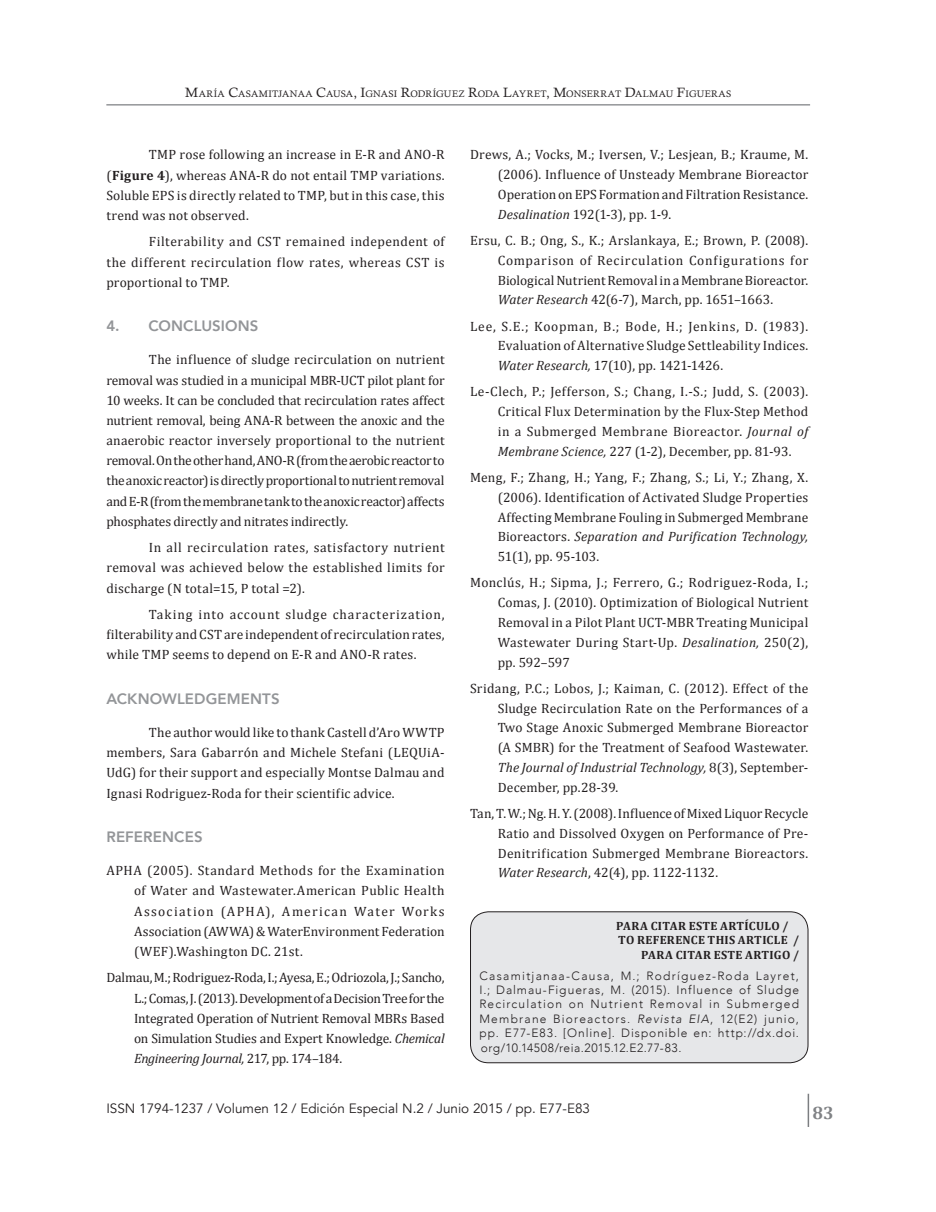
<style>
.page{position:relative;width:936px;height:1212px;background:#fff}
.page>*{position:absolute;margin:0;border:0;box-sizing:border-box;transform-origin:0 0}
.t1{font:700 18px "Cambria";color:#808285}
.t2{font:800 15px "Avenir";letter-spacing:.01em;color:#939598}
.t3{font:13.5px/20.1px "Cambria";letter-spacing:.01em;color:#231f20;text-align:justify}
.t4{font:13.5px "Avenir";color:#231f20}
.t5{font:300 12px/14.4px "Avenir";letter-spacing:.075em;color:#231f20;text-align:justify}
.t6{font:700 12px "Cambria";letter-spacing:.03em;color:#231f20}
.t7{font:9.45px "Calisto";letter-spacing:.01em;color:#231f20}
.s1{font-size:13.5px}
.s2{font-weight:700}
.s3{font-style:italic}
</style>
<div class="page">
<hr style="left:807px;top:1094px;width:2px;height:33px;background:#7c7e81">
<hr style="left:106px;top:104px;width:704px;height:2px;background:#939598">
<div style="left:470px;top:912px;width:338px;height:151px;background:#e6e7e9;border-radius:18px"></div>
<div style="left:470px;top:911px;width:338px;height:152px;border:1px solid #231f20;border-radius:18px"></div>
<p class="t7" style="left:185px;top:88px;width:548px"><span class="s1">M</span>ARÍA <span class="s1">C</span>ASAMITJANAA <span class="s1">C</span>AUSA<span class="s1">, I</span>GNASI <span class="s1">R</span>ODRÍGUEZ <span class="s1">R</span>ODA <span class="s1">L</span>AYRET<span class="s1">, M</span>ONSERRAT <span class="s1">D</span>ALMAU <span class="s1">F</span>IGUERAS</p>
<p class="t3" style="left:106px;top:145px;width:340px;text-indent:43px">TMP rose following an increase in E-R and ANO-R (<span class="s2">Figure 4</span>), whereas ANA-R do not entail TMP variations.<br>Soluble EPS is directly related to TMP, but in this case, this trend was not observed.</p>
<p class="t3" style="left:106px;top:232px;width:340px;text-indent:43px">Filterability and CST remained independent of the different recirculation flow rates, whereas CST is proportional to TMP.</p>
<p class="t2" style="left:106px;top:315px;width:154px">4. CONCLUSIONS</p>
<p class="t3" style="left:106px;top:350px;width:340px;text-indent:43px">The influence of sludge recirculation on nutrient removal was studied in a municipal MBR-UCT pilot plant for 10 weeks. It can be concluded that recirculation rates affect nutrient removal, being ANA-R between the anoxic and the anaerobic reactor inversely proportional to the nutrient removal. On the other hand, ANO-R (from the aerobic reactor to the anoxic reactor) is directly proportional to nutrient removal and E-R (from the membrane tank to the anoxic reactor) affects phosphates directly and nitrates indirectly.</p>
<p class="t3" style="left:106px;top:537px;width:340px;text-indent:43px">In all recirculation rates, satisfactory nutrient removal was achieved below the established limits for discharge (N total=15, P total =2).</p>
<p class="t3" style="left:106px;top:604px;width:340px;text-indent:43px">Taking into account sludge characterization, filterability and CST are independent of recirculation rates, while TMP seems to depend on E-R and ANO-R rates.</p>
<p class="t2" style="left:106px;top:687px;width:175px">ACKNOWLEDGEMENTS</p>
<p class="t3" style="left:106px;top:722px;width:340px;text-indent:43px">The author would like to thank Castell d’Aro WWTP members, Sara Gabarrón and Michele Stefani (LEQUiA-UdG) for their support and especially Montse Dalmau and Ignasi Rodriguez-Roda for their scientific advice.</p>
<p class="t2" style="left:106px;top:825px;width:98px">REFERENCES</p>
<p class="t3" style="left:134px;top:860px;width:312px;text-indent:-28px">APHA (2005). Standard Methods for the Examination of Water and Wastewater.American Public Health Association (APHA), American Water Works Association (AWWA) &amp; WaterEnvironment Federation (WEF).Washington DC. 21st.</p>
<p class="t3" style="left:134px;top:968px;width:312px;text-indent:-28px">Dalmau, M.; Rodriguez-Roda, I.; Ayesa, E.; Odriozola, J.; Sancho, L.; Comas, J. (2013). Development of a Decision Tree for the Integrated Operation of Nutrient Removal MBRs Based on Simulation Studies and Expert Knowledge. <span class="s3">Chemical Engineering Journal,</span> 217, pp. 174–184.</p>
<p class="t3" style="left:498px;top:145px;width:312px;text-indent:-28px">Drews, A.; Vocks, M.; Iversen, V.; Lesjean, B.; Kraume, M. (2006). Influence of Unsteady Membrane Bioreactor Operation on EPS Formation and Filtration Resistance.<br><span class="s3">Desalination</span> 192(1-3), pp. 1-9.</p>
<p class="t3" style="left:497px;top:230px;width:312px;text-indent:-28px">Ersu, C. B.; Ong, S., K.; Arslankaya, E.; Brown, P. (2008).<br>Comparison of Recirculation Configurations for Biological Nutrient Removal in a Membrane Bioreactor.<br><span class="s3">Water Research</span> 42(6-7), March, pp. 1651–1663.</p>
<p class="t3" style="left:497px;top:316px;width:312px;text-indent:-28px">Lee, S.E.; Koopman, B.; Bode, H.; Jenkins, D. (1983).<br>Evaluation of Alternative Sludge Settleability Indices.<br><span class="s3">Water Research,</span> 17(10), pp. 1421-1426.</p>
<p class="t3" style="left:497px;top:382px;width:312px;text-indent:-28px">Le-Clech, P.; Jefferson, S.; Chang, I.-S.; Judd, S. (2003).<br>Critical Flux Determination by the Flux-Step Method in a Submerged Membrane Bioreactor. <span class="s3">Journal of Membrane Science,</span> 227 (1-2), December, pp. 81-93.</p>
<p class="t3" style="left:497px;top:467px;width:312px;text-indent:-28px">Meng, F.; Zhang, H.; Yang, F.; Zhang, S.; Li, Y.; Zhang, X. (2006). Identification of Activated Sludge Properties Affecting Membrane Fouling in Submerged Membrane Bioreactors. <span class="s3">Separation and Purification Technology, </span>51(1), pp. 95-103.</p>
<p class="t3" style="left:497px;top:573px;width:312px;text-indent:-28px">Monclús, H.; Sipma, J.; Ferrero, G.; Rodriguez-Roda, I.; Comas, J. (2010). Optimization of Biological Nutrient Removal in a Pilot Plant UCT-MBR Treating Municipal Wastewater During Start-Up. <span class="s3">Desalination,</span> 250(2), pp. 592–597</p>
<p class="t3" style="left:497px;top:678px;width:312px;text-indent:-28px">Sridang, P.C.; Lobos, J.; Kaiman, C. (2012). Effect of the Sludge Recirculation Rate on the Performances of a Two Stage Anoxic Submerged Membrane Bioreactor (A SMBR) for the Treatment of Seafood Wastewater.<br><span class="s3">The Journal of Industrial Technology,</span> 8(3), September-December, pp.28-39.</p>
<p class="t3" style="left:497px;top:803px;width:312px;text-indent:-28px">Tan, T. W.; Ng. H. Y. (2008). Influence of Mixed Liquor Recycle Ratio and Dissolved Oxygen on Performance of Pre-Denitrification Submerged Membrane Bioreactors.<br><span class="s3">Water Research</span>, 42(4), pp. 1122-1132.</p>
<p class="t6" style="left:616px;top:917px;width:174px">PARA CITAR ESTE ARTÍCULO /</p>
<p class="t6" style="left:618px;top:932px;width:182px">TO REFERENCE THIS ARTICLE /</p>
<p class="t6" style="left:641px;top:946px;width:159px">PARA CITAR ESTE ARTIGO /</p>
<p class="t5" style="left:479px;top:968px;width:321px">Casamitjanaa-Causa, M.; Rodríguez-Roda Layret, I.; Dalmau-Figueras, M. (2015). Influence of Sludge Recirculation on Nutrient Removal in Submerged Membrane Bioreactors. <span class="s3">Revista EIA</span>, 12(E2) junio, pp. E77-E83. [Online]. Disponible en: http://dx.doi. org/10.14508/reia.2015.12.E2.77-83.</p>
<p class="t4" style="left:106px;top:1101px;width:485px">ISSN 1794-1237 / Volumen 12 / Edición Especial N.2 / Junio 2015 / pp. E77-E83</p>
<h1 class="t1" style="left:812px;top:1100px;width:23px">83</h1>
</div>
